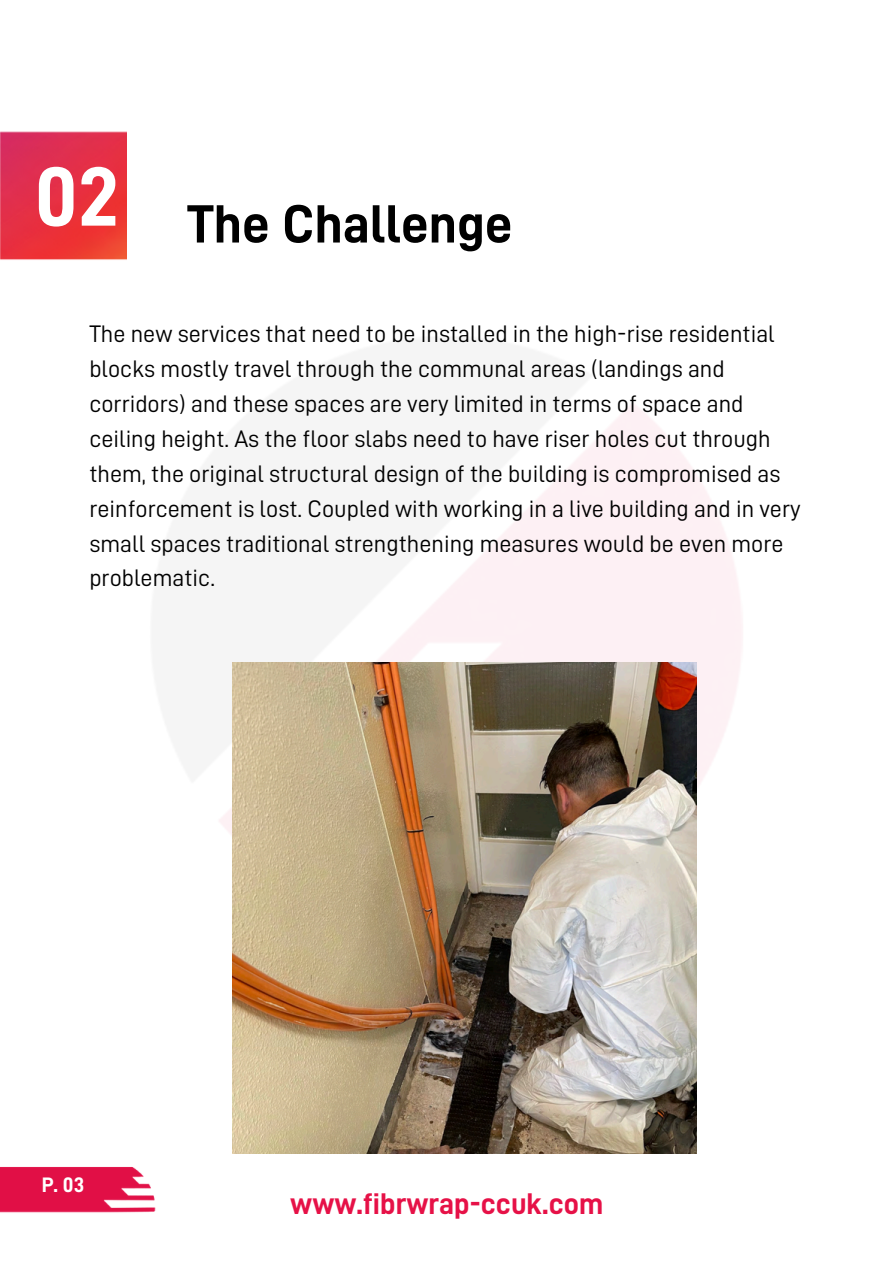
<style>
.page{position:relative;width:894px;height:1264px;background:#fff}
.page>*{position:absolute;margin:0;border:0;box-sizing:border-box;transform-origin:0 0}
.t1{font:84px "D DIN Bold";color:#fff}
.t2{font:54px "D DIN Bold";color:#000}
.t3{font:30px "D DIN Bold";color:#e61147}
.t4{font:24px/34.8px "D DIN";color:#000}
.t5{font:21px "D DIN Bold";color:#fff}
</style>
<div class="page">
<img style="left:126px;top:198px;width:617px;height:867px">
<img style="left:0;top:131px;width:126px;height:129px">
<img style="left:0;top:988px;width:268px;height:225px">
<img style="left:232px;top:662px;width:464px;height:491px">
<p class="t1" style="left:35px;top:156px;width:86px">02</p>
<h3 class="t2" style="left:187px;top:198px;width:327px">The Challenge</h3>
<p class="t4" style="left:89px;top:317px;width:712px">The new services that need to be installed in the high-rise residential blocks mostly travel through the communal areas (landings and corridors) and these spaces are very limited in terms of space and ceiling height. As the floor slabs need to have riser holes cut through them, the original structural design of the building is compromised as reinforcement is lost. Coupled with working in a live building and in very small spaces traditional strengthening measures would be even more problematic.</p>
<p class="t5" style="left:42px;top:1174px;width:44px">P. 03</p>
<p class="t3" style="left:290px;top:1188px;width:314px">www.fibrwrap-ccuk.com</p>
</div>
